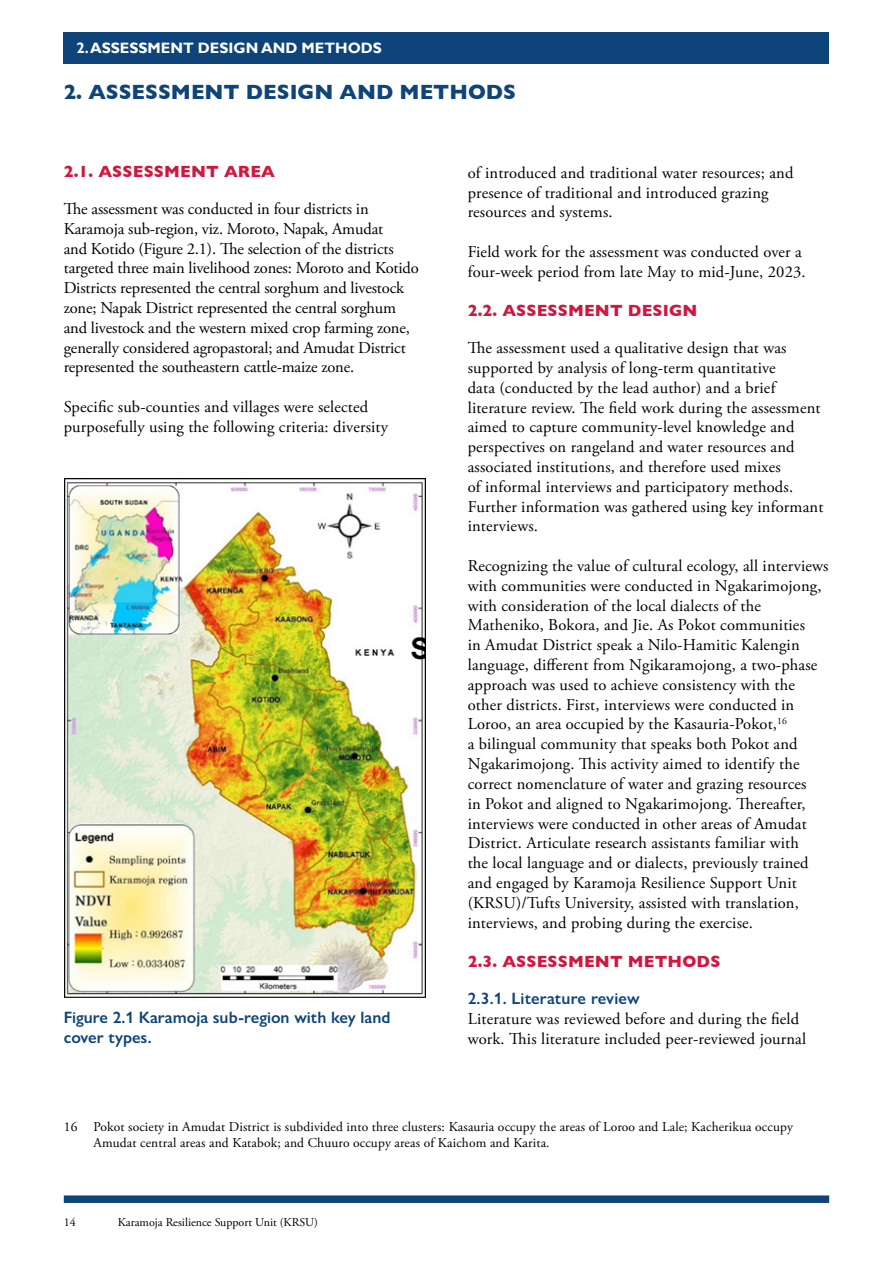
<style>
.page{position:relative;width:893px;height:1263px;background:#fff}
.page>*{position:absolute;margin:0;border:0;box-sizing:border-box;transform-origin:0 0}
.t1{font:700 21px "Gill Sans";color:#0e447a}
.t2{font:16.5px/19.8px "Adobe Garamond Pro";letter-spacing:.01em;color:#000}
.t3{font:16.5px/19.8px "Adobe Garamond Pro";letter-spacing:-.01em;color:#000}
.t4{font:600 16.5px/19.8px "Gill Sans Nova";color:#0e447a}
.t5{font:700 16.5px "Gill Sans";letter-spacing:.01em;color:#cf173f}
.t6{font:700 15px "Gill Sans";color:#fff}
.t7{font:13.5px/16.2px "Adobe Garamond Pro";letter-spacing:.01em;color:#000}
.t8{font:12px "Adobe Garamond Pro";color:#000}
</style>
<div class="page">
<div style="left:64px;top:32px;width:765px;height:32px;background:#0e447a"></div>
<div style="left:64px;top:1195px;width:765px;height:8px;background:#0e447a"></div>
<img style="left:64px;top:479px;width:361px;height:518px">
<p class="t6" style="left:77px;top:39px;width:307px">2. ASSESSMENT DESIGN AND METHODS</p>
<p class="t1" style="left:64px;top:80px;width:454px">2. ASSESSMENT DESIGN AND METHODS</p>
<p class="t5" style="left:64px;top:162px;width:213px">2.1. ASSESSMENT AREA</p>
<p class="t3" style="left:64px;top:199px;width:356px">The assessment was conducted in four districts in Karamoja sub-region, viz. Moroto, Napak, Amudat<br>and Kotido (Figure 2.1). The selection of the districts targeted three main livelihood zones: Moroto and Kotido Districts represented the central sorghum and livestock zone; Napak District represented the central sorghum and livestock and the western mixed crop farming zone, generally considered agropastoral; and Amudat District represented the southeastern cattle-maize zone.</p>
<p class="t2" style="left:64px;top:397px;width:326px">Specific sub-counties and villages were selected purposefully using the following criteria: diversity</p>
<p class="t4" style="left:64px;top:1007px;width:328px">Figure 2.1 Karamoja sub-region with key land cover types.</p>
<p class="t2" style="left:468px;top:163px;width:327px">of introduced and traditional water resources; and presence of traditional and introduced grazing resources and systems.</p>
<p class="t2" style="left:468px;top:242px;width:339px">Field work for the assessment was conducted over a four-week period from late May to mid-June, 2023.</p>
<p class="t5" style="left:468px;top:301px;width:231px">2.2. ASSESSMENT DESIGN</p>
<p class="t2" style="left:468px;top:339px;width:357px">The assessment used a qualitative design that was supported by analysis of long-term quantitative<br>data (conducted by the lead author) and a brief literature review. The field work during the assessment aimed to capture community-level knowledge and perspectives on rangeland and water resources and associated institutions, and therefore used mixes<br>of informal interviews and participatory methods.<br>Further information was gathered using key informant interviews.</p>
<p class="t2" style="left:468px;top:556px;width:362px">Recognizing the value of cultural ecology, all interviews with communities were conducted in Ngakarimojong, with consideration of the local dialects of the Matheniko, Bokora, and Jie. As Pokot communities<br>in Amudat District speak a Nilo-Hamitic Kalengin language, different from Ngikaramojong, a two-phase approach was used to achieve consistency with the other districts. First, interviews were conducted in Loroo, an area occupied by the Kasauria-Pokot,<sup>16<br></sup>a bilingual community that speaks both Pokot and Ngakarimojong. This activity aimed to identify the correct nomenclature of water and grazing resources<br>in Pokot and aligned to Ngakarimojong. Thereafter, interviews were conducted in other areas of Amudat District. Articulate research assistants familiar with<br>the local language and or dialects, previously trained and engaged by Karamoja Resilience Support Unit (KRSU)/Tufts University, assisted with translation, interviews, and probing during the exercise.</p>
<p class="t5" style="left:468px;top:952px;width:254px">2.3. ASSESSMENT METHODS</p>
<p class="t4" style="left:468px;top:988px;width:173px">2.3.1. Literature review</p>
<p class="t2" style="left:468px;top:1009px;width:340px">Literature was reviewed before and during the field work. This literature included peer-reviewed journal</p>
<p class="t7" style="left:94px;top:1119px;width:701px;text-indent:-30px">16 Pokot society in Amudat District is subdivided into three clusters: Kasauria occupy the areas of Loroo and Lale; Kacherikua occupy<br>Amudat central areas and Katabok; and Chuuro occupy areas of Kaichom and Karita.</p>
<p class="t8" style="left:64px;top:1215px;width:13px">14</p>
<p class="t8" style="left:118px;top:1215px;width:202px">Karamoja Resilience Support Unit (KRSU)</p>
</div>
